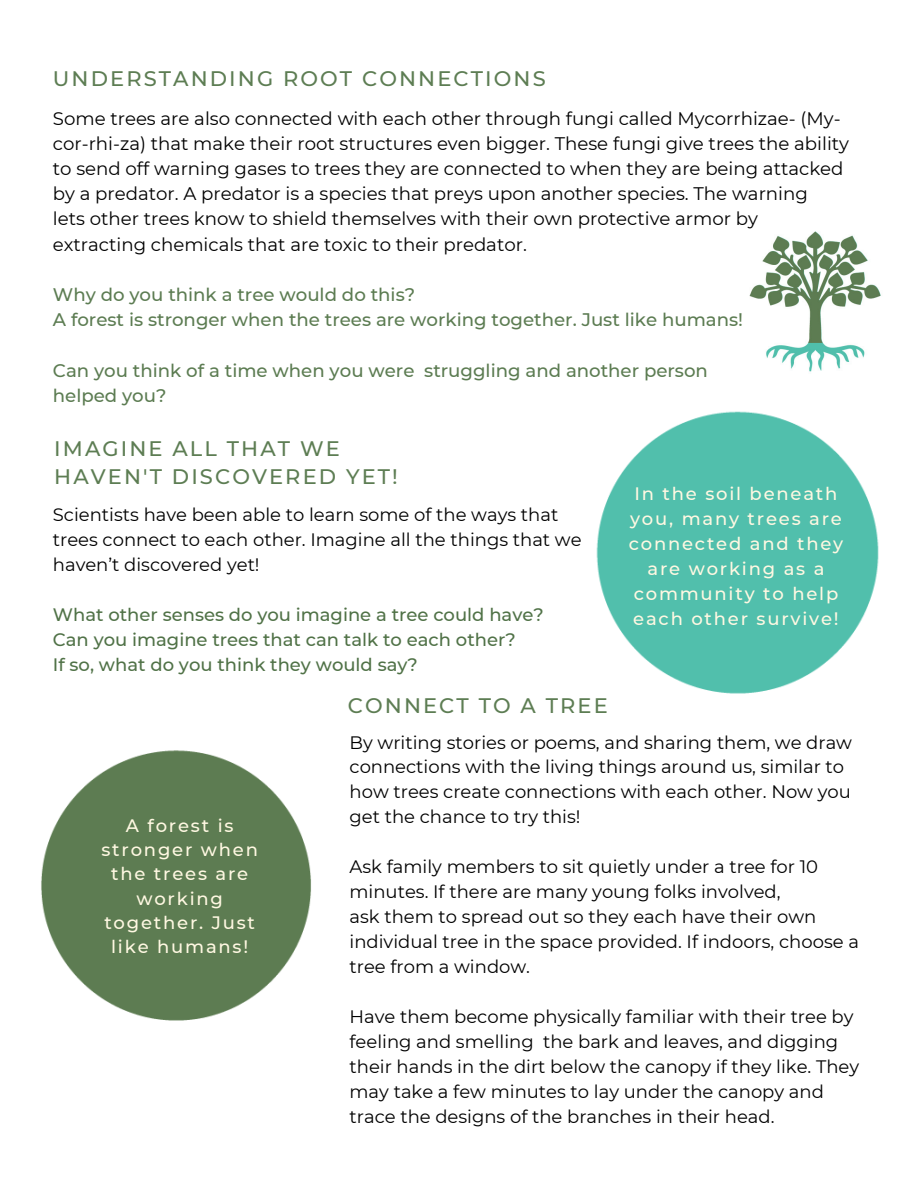
<style>
.page{position:relative;width:918px;height:1188px;background:#fff}
.page>*{position:absolute;margin:0;border:0;box-sizing:border-box;transform-origin:0 0}
.t1{font:500 21px/28px "Montserrat";letter-spacing:.1em;color:#5d7d53}
.t2{font:18.15px/25.2px "Montserrat";color:#000}
.t3{font:500 18.15px/25.2px "Montserrat";color:#5c7c52}
.t4{font:18px/24.9px "Montserrat";color:#000}
.t5{font:500 18px/24.3px "Montserrat";letter-spacing:.1em;color:#fff8e2;text-align:center}
.t6{font:500 18px/24.9px "Montserrat";color:#507247}
</style>
<div class="page">
<img style="left:596px;top:411px;width:283px;height:283px">
<img style="left:41px;top:750px;width:270px;height:271px">
<img style="left:749px;top:231px;width:132px;height:141px">
<p class="t1" style="left:53px;top:64px;width:494px">UNDERSTANDING ROOT CONNECTIONS</p>
<p class="t2" style="left:53px;top:106px;width:798px">Some trees are also connected with each other through fungi called Mycorrhizae- (My&shy;cor-rhi-za) that make their root structures even bigger. These fungi give trees the ability to send off warning gases to trees they are connected to when they are being attacked by a predator. A predator is a species that preys upon another species. The warning<br>lets other trees know to shield themselves with their own protective armor by extracting chemicals that are toxic to their predator.</p>
<p class="t3" style="left:53px;top:282px;width:692px">Why do you think a tree would do this?<br>A forest is stronger when the trees are working together. Just like humans!</p>
<p class="t3" style="left:53px;top:358px;width:657px">Can you think of a time when you were struggling and another person helped you?</p>
<p class="t1" style="left:54px;top:434px;width:345px">IMAGINE ALL THAT WE<br>HAVEN'T DISCOVERED YET!</p>
<p class="t4" style="left:53px;top:502px;width:530px">Scientists have been able to learn some of the ways that trees connect to each other. Imagine all the things that we haven’t discovered yet!</p>
<p class="t6" style="left:53px;top:602px;width:492px">What other senses do you imagine a tree could have?<br>Can you imagine trees that can talk to each other?<br>If so, what do you think they would say?</p>
<p class="t1" style="left:348px;top:691px;width:261px">CONNECT TO A TREE</p>
<p class="t5" style="left:629px;top:481px;width:216px;line-height:25px">In the soil beneath you, many trees are connected and they are working as a community to help each other survive!</p>
<p class="t5" style="left:101px;top:813px;width:158px">A forest is stronger when the trees are working together. Just like humans!</p>
<p class="t4" style="left:350px;top:730px;width:504px">By writing stories or poems, and sharing them, we draw connections with the living things around us, similar to how trees create connections with each other. Now you get the chance to try this!</p>
<p class="t4" style="left:350px;top:854px;width:511px">Ask family members to sit quietly under a tree for 10 minutes. If there are many young folks involved,<br>ask them to spread out so they each have their own individual tree in the space provided. If indoors, choose a tree from a window.</p>
<p class="t4" style="left:350px;top:1004px;width:511px">Have them become physically familiar with their tree by feeling and smelling the bark and leaves, and digging their hands in the dirt below the canopy if they like. They may take a few minutes to lay under the canopy and trace the designs of the branches in their head.</p>
</div>
